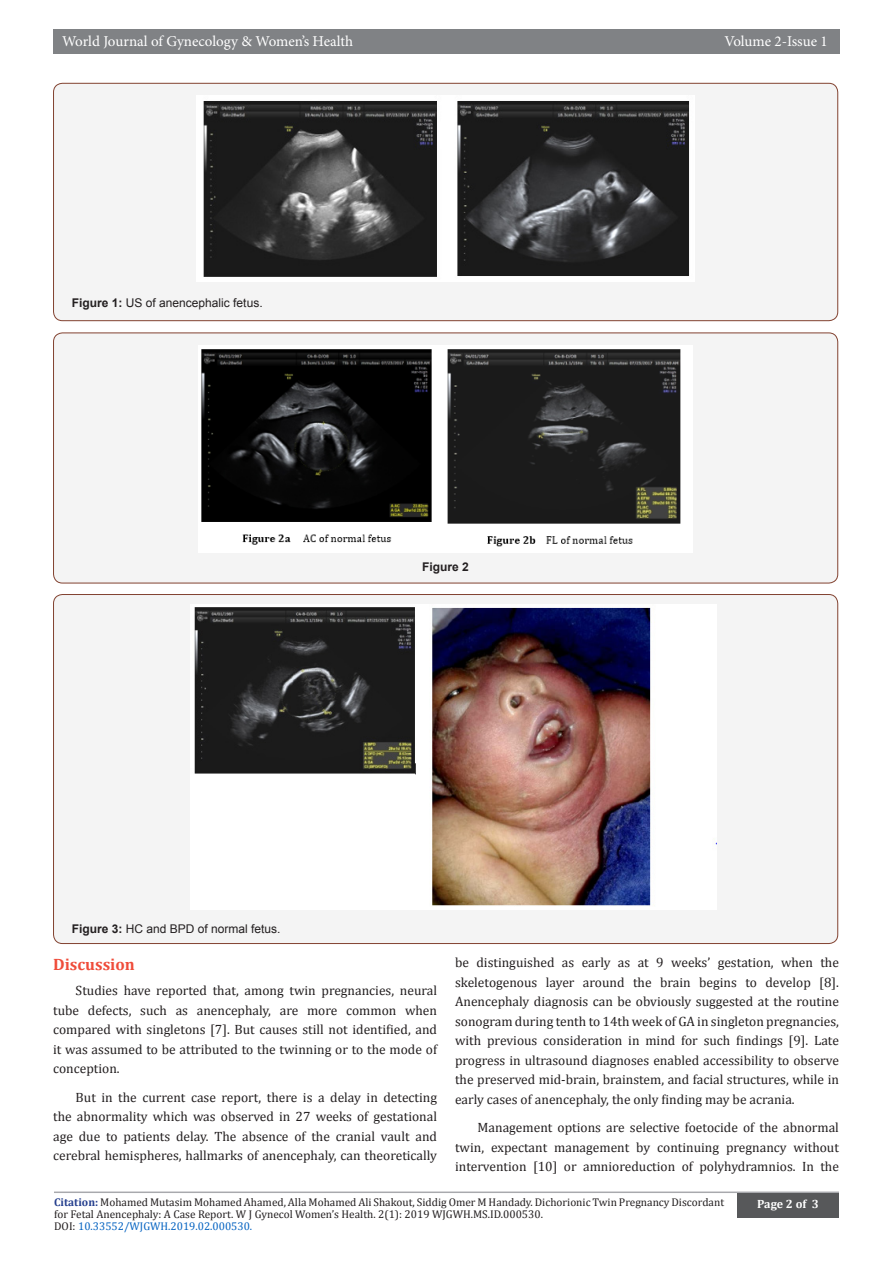
<style>
.page{position:relative;width:893px;height:1263px;background:#fff}
.page>*{position:absolute;margin:0;border:0;box-sizing:border-box;transform-origin:0 0}
.t1{font:700 16.5px "Cambria";color:#ef4c3a}
.t2{font:15px "Minion Pro";letter-spacing:-.005em;color:#fff}
.t3{font:13.5px/19.5px "Cambria";color:#231f20;text-align:justify}
.t4{font:12px "Arial";color:#231f20}
.t5{font:700 12px "Cambria";color:#fff}
.t6{font:700 12px "Arial";color:#231f20}
.t7{font:11.25px/12px "Cambria";color:#231f20}
.t8{font:11.25px "Cambria";color:#0563c1}
.s1{font-weight:700}
.s2{font-weight:700;color:#253f8e}
.s3{color:#231f20}
</style>
<div class="page">
<div style="left:53px;top:29px;width:786px;height:25px;background:#808285"></div>
<hr style="left:54px;top:1191px;width:785px;height:2px;background:#a8a9ad">
<div style="left:737px;top:1193px;width:102px;height:24px;background:#57585a"></div>
<div style="left:54px;top:83px;width:784px;height:238px;background:#f4f4f4;border-radius:9px"></div>
<div style="left:53px;top:83px;width:785px;height:238px;border:1px solid #824230;border-radius:9px"></div>
<img style="left:197px;top:96px;width:498px;height:186px">
<div style="left:54px;top:333px;width:784px;height:250px;background:#f4f4f4;border-radius:9px"></div>
<div style="left:53px;top:332px;width:785px;height:251px;border:1px solid #824230;border-radius:9px"></div>
<img style="left:199px;top:345px;width:494px;height:207px">
<div style="left:54px;top:594px;width:784px;height:349px;background:#f4f4f4;border-radius:9px"></div>
<img style="left:191px;top:605px;width:525px;height:304px">
<p class="t2" style="left:62px;top:31px;width:292px">World Journal of Gynecology &amp; Women’s Health</p>
<p class="t2" style="left:724px;top:31px;width:105px">Volume 2-Issue 1</p>
<p class="t4" style="left:72px;top:295px;width:192px"><span class="s1">Figure 1:</span> US of anencephalic fetus.</p>
<p class="t6" style="left:422px;top:559px;width:48px">Figure 2</p>
<p class="t4" style="left:72px;top:920px;width:210px"><span class="s1">Figure 3:</span> HC and BPD of normal fetus.</p>
<p class="t1" style="left:53px;top:952px;width:83px">Discussion</p>
<p class="t3" style="left:53px;top:981px;width:385px;text-indent:22px">Studies have reported that, among twin pregnancies, neural tube defects, such as anencephaly, are more common when compared with singletons [7]. But causes still not identified, and it was assumed to be attributed to the twinning or to the mode of conception.</p>
<p class="t3" style="left:53px;top:1087px;width:385px;text-indent:22px">But in the current case report, there is a delay in detecting the abnormality which was observed in 27 weeks of gestational age due to patients delay. The absence of the cranial vault and cerebral hemispheres, hallmarks of anencephaly, can theoretically</p>
<p class="t3" style="left:455px;top:953px;width:385px">be distinguished as early as at 9 weeks’ gestation, when the skeletogenous layer around the brain begins to develop [8].<br>Anencephaly diagnosis can be obviously suggested at the routine sonogram during tenth to 14th week of GA in singleton pregnancies, with previous consideration in mind for such findings [9]. Late progress in ultrasound diagnoses enabled accessibility to observe the preserved mid-brain, brainstem, and facial structures, while in early cases of anencephaly, the only finding may be acrania.</p>
<p class="t3" style="left:455px;top:1118px;width:385px;text-indent:22px">Management options are selective foetocide of the abnormal twin, expectant management by continuing pregnancy without intervention [10] or amnioreduction of polyhydramnios. In the</p>
<p class="t7" style="left:54px;top:1196px;width:671px"><span class="s2">Citation:</span> Mohamed Mutasim Mohamed Ahamed, Alla Mohamed Ali Shakout, Siddig Omer M Handady. Dichorionic Twin Pregnancy Discordant for Fetal Anencephaly: A Case Report. W J Gynecol Women’s Health. 2(1): 2019 WJGWH.MS.ID.000530.</p>
<p class="t8" style="left:54px;top:1220px;width:200px"><span class="s3">DOI:</span> 10.33552/WJGWH.2019.02.000530.</p>
<p class="t5" style="left:757px;top:1196px;width:63px">Page 2 of 3</p>
</div>
